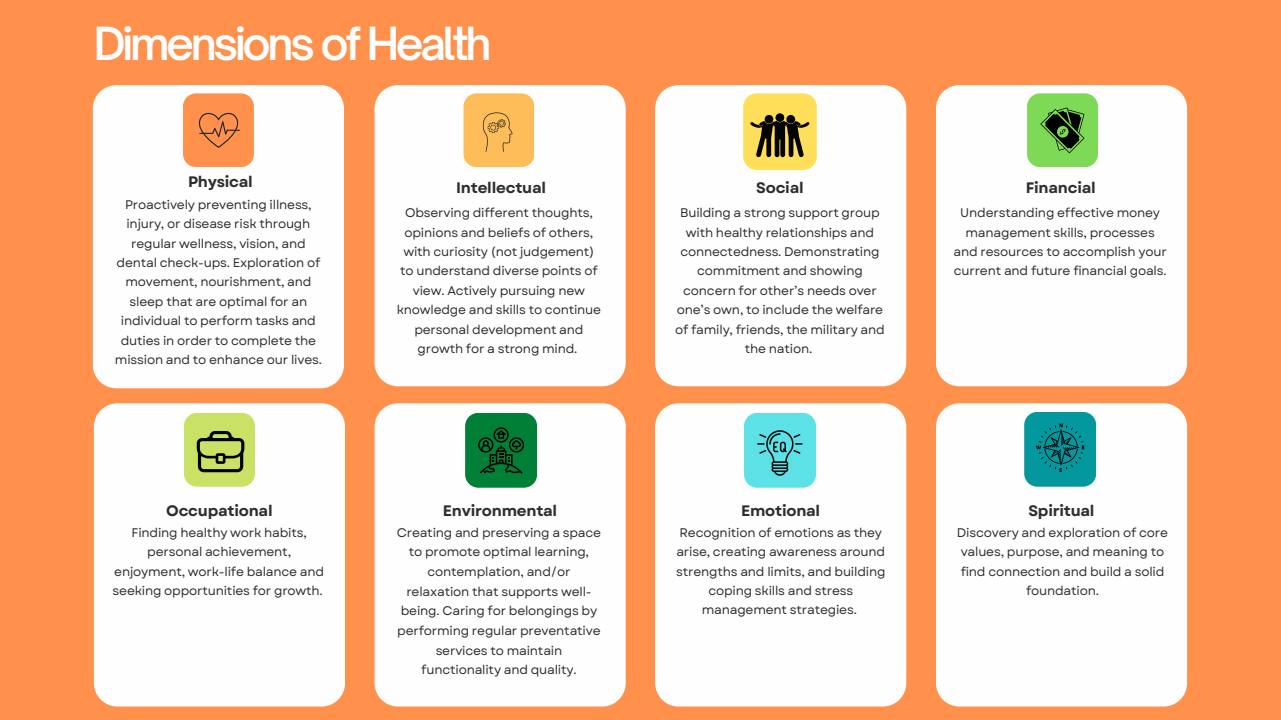
<style>
.page{position:relative;width:1281px;height:720px;background:#ff914d}
.page>*{position:absolute;margin:0;border:0;box-sizing:border-box;transform-origin:0 0}
.t1{font:600 43.75px "Open Sauce One";letter-spacing:-.075em;color:#fefefe}
.t2{font:700 15.12px "Garet";letter-spacing:-.015em;color:#2e2e2e}
.t3{font:12.5px/19.4px "Garet";letter-spacing:-.015em;color:#2e2e2e;text-align:center}
</style>
<div class="page">
<div style="left:93px;top:85px;width:251px;height:303px;background:#fefefe"></div>
<div style="left:374px;top:85px;width:252px;height:301px;background:#fefefe"></div>
<div style="left:655px;top:85px;width:251px;height:301px;background:#fefefe"></div>
<div style="left:936px;top:85px;width:251px;height:301px;background:#fefefe"></div>
<div style="left:94px;top:403px;width:251px;height:303px;background:#fefefe"></div>
<div style="left:374px;top:403px;width:252px;height:303px;background:#fefefe"></div>
<div style="left:655px;top:403px;width:251px;height:303px;background:#fefefe"></div>
<div style="left:936px;top:403px;width:251px;height:303px;background:#fefefe"></div>
<div style="left:183px;top:93px;width:71px;height:74px;background:#ff914d;border-radius:13px"></div>
<svg style="left:198px;top:113px;width:42px;height:35px"></svg>
<div style="left:463px;top:93px;width:71px;height:74px;background:#ffbd59;border-radius:13px"></div>
<svg style="left:482px;top:112px;width:30px;height:40px"></svg>
<div style="left:743px;top:93px;width:74px;height:77px;background:#ffde59;border-radius:14px"></div>
<svg style="left:750px;top:113px;width:59px;height:45px"></svg>
<div style="left:1027px;top:93px;width:71px;height:74px;background:#7ed957;border-radius:13px"></div>
<svg style="left:1040px;top:107px;width:44px;height:46px"></svg>
<div style="left:184px;top:413px;width:71px;height:74px;background:#c9e265;border-radius:13px"></div>
<svg style="left:197px;top:431px;width:47px;height:41px"></svg>
<div style="left:465px;top:413px;width:72px;height:75px;background:#008037;border-radius:13px"></div>
<svg style="left:478px;top:427px;width:46px;height:47px"></svg>
<div style="left:744px;top:413px;width:72px;height:75px;background:#5ce1e6;border-radius:13px"></div>
<svg style="left:757px;top:430px;width:45px;height:46px"></svg>
<div style="left:1024px;top:412px;width:72px;height:75px;background:#03989e;border-radius:13px"></div>
<svg style="left:1036px;top:424px;width:48px;height:48px"></svg>
<p class="t1" style="left:94px;top:16px;width:399px">Dimensions of Health</p>
<h1 class="t2" style="left:188px;top:171px;width:66px">Physical</h1>
<p class="t3" style="left:115px;top:195px;width:209px">Proactively preventing illness, injury, or disease risk through regular wellness, vision, and dental check-ups. Exploration of movement, nourishment, and sleep that are optimal for an individual to perform tasks and duties in order to complete the mission and to enhance our lives.</p>
<h2 class="t2" style="left:166px;top:500px;width:108px">Occupational</h2>
<p class="t3" style="left:113px;top:523px;width:213px">Finding healthy work habits, personal achievement, enjoyment, work-life balance and seeking opportunities for growth.</p>
<h2 class="t2" style="left:456px;top:177px;width:91px">Intellectual</h2>
<p class="t3" style="left:397px;top:203px;width:206px">Observing different thoughts, opinions and beliefs of others, with curiosity (not judgement) to understand diverse points of view. Actively pursuing new knowledge and skills to continue personal development and growth for a strong mind.</p>
<p class="t2" style="left:443px;top:500px;width:116px">Environmental</p>
<h2 class="t3" style="left:397px;top:522px;width:206px;line-height:19.8px">Creating and preserving a space to promote optimal learning, contemplation, and/or relaxation that supports well&shy;being. Caring for belongings by performing regular preventative services to maintain functionality and quality.</h2>
<p class="t2" style="left:756px;top:177px;width:49px">Social</p>
<h2 class="t3" style="left:675px;top:203px;width:211px">Building a strong support group with healthy relationships and connectedness. Demonstrating commitment and showing concern for other’s needs over one’s own, to include the welfare of family, friends, the military and the nation.</h2>
<p class="t2" style="left:741px;top:500px;width:81px">Emotional</p>
<p class="t3" style="left:676px;top:523px;width:211px">Recognition of emotions as they arise, creating awareness around strengths and limits, and building coping skills and stress management strategies.</p>
<p class="t2" style="left:1026px;top:177px;width:71px">Financial</p>
<p class="t3" style="left:953px;top:203px;width:215px">Understanding effective money management skills, processes and resources to accomplish your current and future financial goals.</p>
<h2 class="t2" style="left:1028px;top:500px;width:68px">Spiritual</h2>
<p class="t3" style="left:957px;top:523px;width:213px">Discovery and exploration of core values, purpose, and meaning to find connection and build a solid foundation.</p>
</div>
